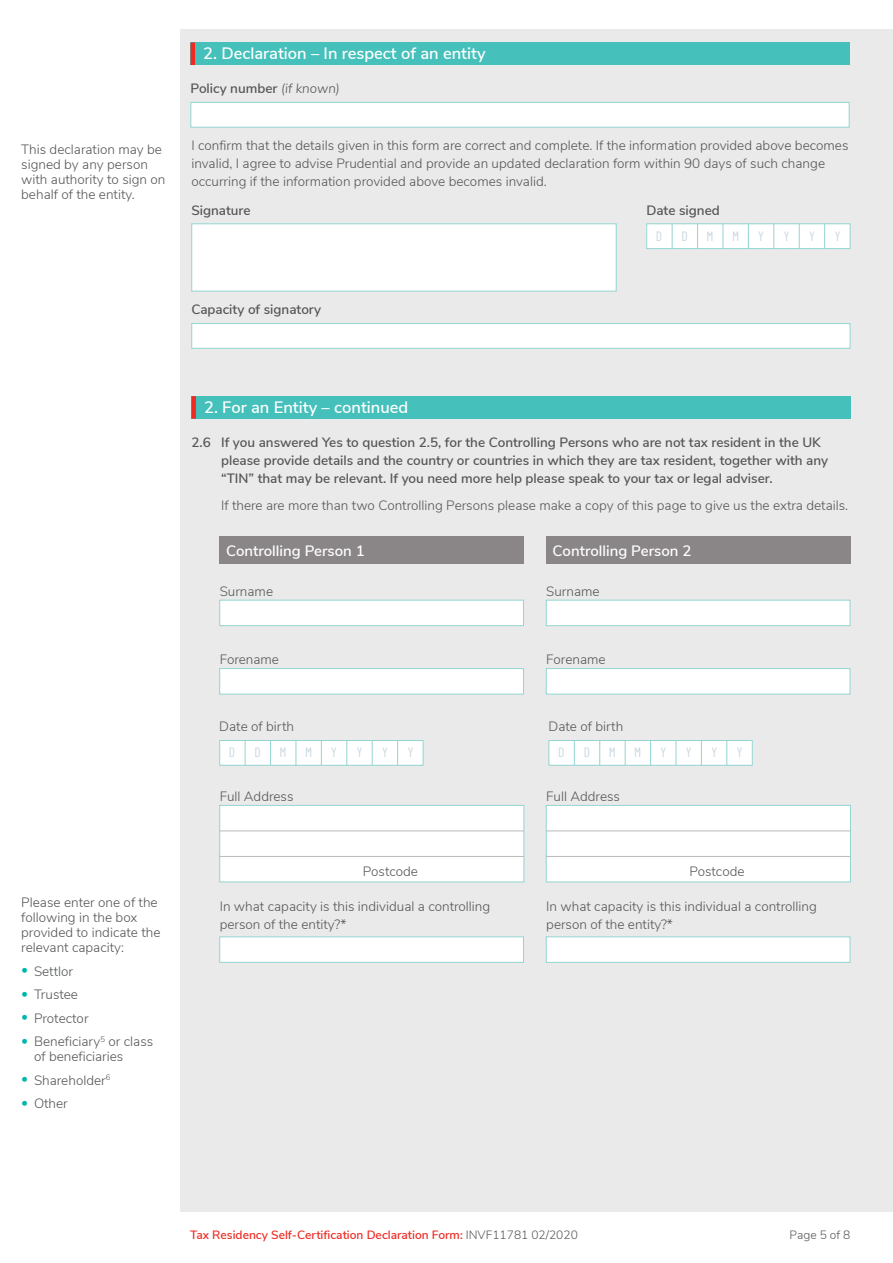
<style>
.page{position:relative;width:893px;height:1263px;background:#fff}
.page>*{position:absolute;margin:0;border:0;box-sizing:border-box;transform-origin:0 0}
.t1{font:600 16.5px "Nunito Sans";color:#fff}
.t2{font:600 15px "Nunito Sans";color:#fff}
.t3{font:300 13.5px/15px "Nunito Sans";color:#545555}
.t4{font:600 13.5px/18px "Nunito Sans";color:#545555}
.t5{font:13.5px "Barlow Condensed";color:#cbd8e1}
.t6{font:600 12px "Nunito Sans";color:#ee2a23}
.t7{font:300 12px "Nunito Sans";color:#545555}
.s1{font-weight:300;font-style:italic}
.s2{color:#00b5ae}
.s3{font-weight:300;color:#545555}
</style>
<div class="page">
<div style="left:181px;top:30px;width:712px;height:1182px;background:#e9eae9"></div>
<div style="left:190px;top:43px;width:659px;height:22px;background:#45c0bb"></div>
<div style="left:190px;top:43px;width:5px;height:22px;background:#ee2a23"></div>
<div style="left:190px;top:102px;width:659px;height:26px;background:#fff;border:1px solid #94d5d2"></div>
<div style="left:191px;top:223px;width:426px;height:68px;background:#fff;border:1px solid #94d5d2"></div>
<div style="left:647px;top:224px;width:203px;height:25px;background:#fff"></div>
<div style="left:646px;top:223px;width:204px;height:26px;border:1px solid #94d5d2"></div>
<svg style="left:672px;top:223px;width:1px;height:26px"></svg>
<svg style="left:697px;top:223px;width:1px;height:26px"></svg>
<svg style="left:723px;top:223px;width:1px;height:26px"></svg>
<svg style="left:748px;top:223px;width:1px;height:26px"></svg>
<svg style="left:773px;top:223px;width:1px;height:26px"></svg>
<svg style="left:799px;top:223px;width:1px;height:26px"></svg>
<svg style="left:824px;top:223px;width:1px;height:26px"></svg>
<div style="left:191px;top:323px;width:659px;height:26px;background:#fff;border:1px solid #94d5d2"></div>
<div style="left:191px;top:396px;width:659px;height:23px;background:#45c0bb"></div>
<div style="left:191px;top:396px;width:5px;height:23px;background:#ee2a23"></div>
<div style="left:220px;top:536px;width:304px;height:28px;background:#8a8687"></div>
<div style="left:546px;top:536px;width:304px;height:28px;background:#8a8687"></div>
<div style="left:219px;top:600px;width:305px;height:26px;background:#fff;border:1px solid #94d5d2"></div>
<div style="left:546px;top:600px;width:304px;height:26px;background:#fff;border:1px solid #94d5d2"></div>
<div style="left:219px;top:936px;width:305px;height:27px;background:#fff;border:1px solid #94d5d2"></div>
<div style="left:546px;top:936px;width:304px;height:27px;background:#fff;border:1px solid #94d5d2"></div>
<div style="left:219px;top:668px;width:305px;height:26px;background:#fff;border:1px solid #94d5d2"></div>
<div style="left:546px;top:668px;width:304px;height:26px;background:#fff;border:1px solid #94d5d2"></div>
<div style="left:219px;top:805px;width:305px;height:77px;background:#fff;border:1px solid #94d5d2"></div>
<hr style="left:220px;top:830px;width:304px;height:1px;background:#bbb9b8">
<hr style="left:220px;top:856px;width:304px;height:1px;background:#bbb9b8">
<div style="left:546px;top:805px;width:305px;height:77px;background:#fff;border:1px solid #94d5d2"></div>
<hr style="left:546px;top:830px;width:304px;height:1px;background:#bbb9b8">
<hr style="left:546px;top:856px;width:304px;height:1px;background:#bbb9b8">
<div style="left:220px;top:740px;width:203px;height:25px;background:#fff"></div>
<div style="left:219px;top:740px;width:204px;height:26px;border:1px solid #94d5d2"></div>
<svg style="left:245px;top:740px;width:1px;height:26px"></svg>
<svg style="left:270px;top:740px;width:1px;height:26px"></svg>
<svg style="left:296px;top:740px;width:1px;height:26px"></svg>
<svg style="left:321px;top:740px;width:1px;height:26px"></svg>
<svg style="left:346px;top:740px;width:1px;height:26px"></svg>
<svg style="left:372px;top:740px;width:1px;height:26px"></svg>
<svg style="left:397px;top:740px;width:1px;height:26px"></svg>
<div style="left:549px;top:740px;width:203px;height:25px;background:#fff"></div>
<div style="left:549px;top:740px;width:204px;height:26px;border:1px solid #94d5d2"></div>
<svg style="left:574px;top:740px;width:1px;height:26px"></svg>
<svg style="left:599px;top:740px;width:1px;height:26px"></svg>
<svg style="left:625px;top:740px;width:1px;height:26px"></svg>
<svg style="left:650px;top:740px;width:1px;height:26px"></svg>
<svg style="left:676px;top:740px;width:1px;height:26px"></svg>
<svg style="left:701px;top:740px;width:1px;height:26px"></svg>
<svg style="left:726px;top:740px;width:1px;height:26px"></svg>
<p class="t3" style="left:21px;top:141px;width:146px">This declaration may be signed by any person with authority to sign on behalf of the entity.</p>
<p class="t1" style="left:203px;top:41px;width:284px">2. Declaration – In respect of an entity</p>
<p class="t4" style="left:190px;top:79px;width:151px">Policy number <span class="s1">(if known)</span></p>
<p class="t3" style="left:191px;top:135px;width:659px;line-height:18px">I confirm that the details given in this form are correct and complete. If the information provided above becomes invalid, I agree to advise Prudential and provide an updated declaration form within 90 days of such change occurring if the information provided above becomes invalid.</p>
<p class="t4" style="left:191px;top:200px;width:61px">Signature</p>
<p class="t4" style="left:646px;top:200px;width:75px">Date signed</p>
<p class="t5" style="left:656px;top:226px;width:8px">D</p>
<p class="t5" style="left:681px;top:226px;width:8px">D</p>
<p class="t5" style="left:707px;top:226px;width:9px">M</p>
<p class="t5" style="left:732px;top:226px;width:9px">M</p>
<p class="t5" style="left:758px;top:226px;width:7px">Y</p>
<p class="t5" style="left:784px;top:226px;width:7px">Y</p>
<p class="t5" style="left:809px;top:226px;width:7px">Y</p>
<p class="t5" style="left:835px;top:226px;width:7px">Y</p>
<p class="t4" style="left:191px;top:300px;width:131px">Capacity of signatory</p>
<p class="t3" style="left:21px;top:894px;width:141px">Please enter one of the following in the box provided to indicate the relevant capacity:</p>
<p class="t3" style="left:21px;top:963px;width:53px"><span class="s2">•</span> Settlor</p>
<p class="t3" style="left:21px;top:986px;width:58px"><span class="s2">•</span> Trustee</p>
<p class="t3" style="left:21px;top:1010px;width:69px"><span class="s2">•</span> Protector</p>
<p class="t3" style="left:34px;top:1033px;width:121px;text-indent:-13px"><span class="s2">•</span> Beneficiary<sup>5</sup> or class of beneficiaries</p>
<p class="t3" style="left:21px;top:1072px;width:91px"><span class="s2">•</span> Shareholder<sup>6</sup></p>
<p class="t3" style="left:21px;top:1095px;width:48px"><span class="s2">•</span> Other</p>
<p class="t1" style="left:204px;top:395px;width:206px">2. For an Entity – continued</p>
<p class="t4" style="left:221px;top:433px;width:609px;text-indent:-30px">2.6 If you answered Yes to question 2.5, for the Controlling Persons who are not tax resident in the UK please provide details and the country or countries in which they are tax resident, together with any “TIN” that may be relevant. If you need more help please speak to your tax or legal adviser.</p>
<p class="t3" style="left:221px;top:497px;width:628px">If there are more than two Controlling Persons please make a copy of this page to give us the extra details.</p>
<p class="t2" style="left:226px;top:540px;width:140px">Controlling Person 1</p>
<p class="t2" style="left:553px;top:540px;width:140px">Controlling Person 2</p>
<p class="t3" style="left:220px;top:583px;width:55px">Surname</p>
<p class="t3" style="left:546px;top:583px;width:55px">Surname</p>
<p class="t3" style="left:220px;top:651px;width:61px">Forename</p>
<p class="t3" style="left:546px;top:651px;width:61px">Forename</p>
<p class="t3" style="left:219px;top:718px;width:76px">Date of birth</p>
<p class="t5" style="left:229px;top:743px;width:8px">D</p>
<p class="t5" style="left:254px;top:743px;width:8px">D</p>
<p class="t5" style="left:280px;top:743px;width:9px">M</p>
<p class="t5" style="left:305px;top:743px;width:9px">M</p>
<p class="t5" style="left:331px;top:743px;width:7px">Y</p>
<p class="t5" style="left:357px;top:743px;width:7px">Y</p>
<p class="t5" style="left:382px;top:743px;width:7px">Y</p>
<p class="t5" style="left:408px;top:743px;width:7px">Y</p>
<p class="t3" style="left:549px;top:718px;width:76px">Date of birth</p>
<p class="t5" style="left:558px;top:743px;width:8px">D</p>
<p class="t5" style="left:584px;top:743px;width:8px">D</p>
<p class="t5" style="left:609px;top:743px;width:9px">M</p>
<p class="t5" style="left:634px;top:743px;width:9px">M</p>
<p class="t5" style="left:660px;top:743px;width:7px">Y</p>
<p class="t5" style="left:686px;top:743px;width:7px">Y</p>
<p class="t5" style="left:711px;top:743px;width:7px">Y</p>
<p class="t5" style="left:737px;top:743px;width:7px">Y</p>
<p class="t3" style="left:220px;top:788px;width:75px">Full Address</p>
<p class="t3" style="left:546px;top:788px;width:75px">Full Address</p>
<p class="t3" style="left:363px;top:863px;width:57px">Postcode</p>
<p class="t3" style="left:689px;top:863px;width:57px">Postcode</p>
<p class="t3" style="left:220px;top:896px;width:272px;line-height:18px">In what capacity is this individual a controlling person of the entity?*</p>
<p class="t3" style="left:546px;top:896px;width:272px;line-height:18px">In what capacity is this individual a controlling person of the entity?*</p>
<p class="t6" style="left:190px;top:1226px;width:389px">Tax Residency Self-Certification Declaration Form: <span class="s3">INVF11781 02/2020</span></p>
<p class="t7" style="left:790px;top:1226px;width:62px">Page 5 of 8</p>
</div>
